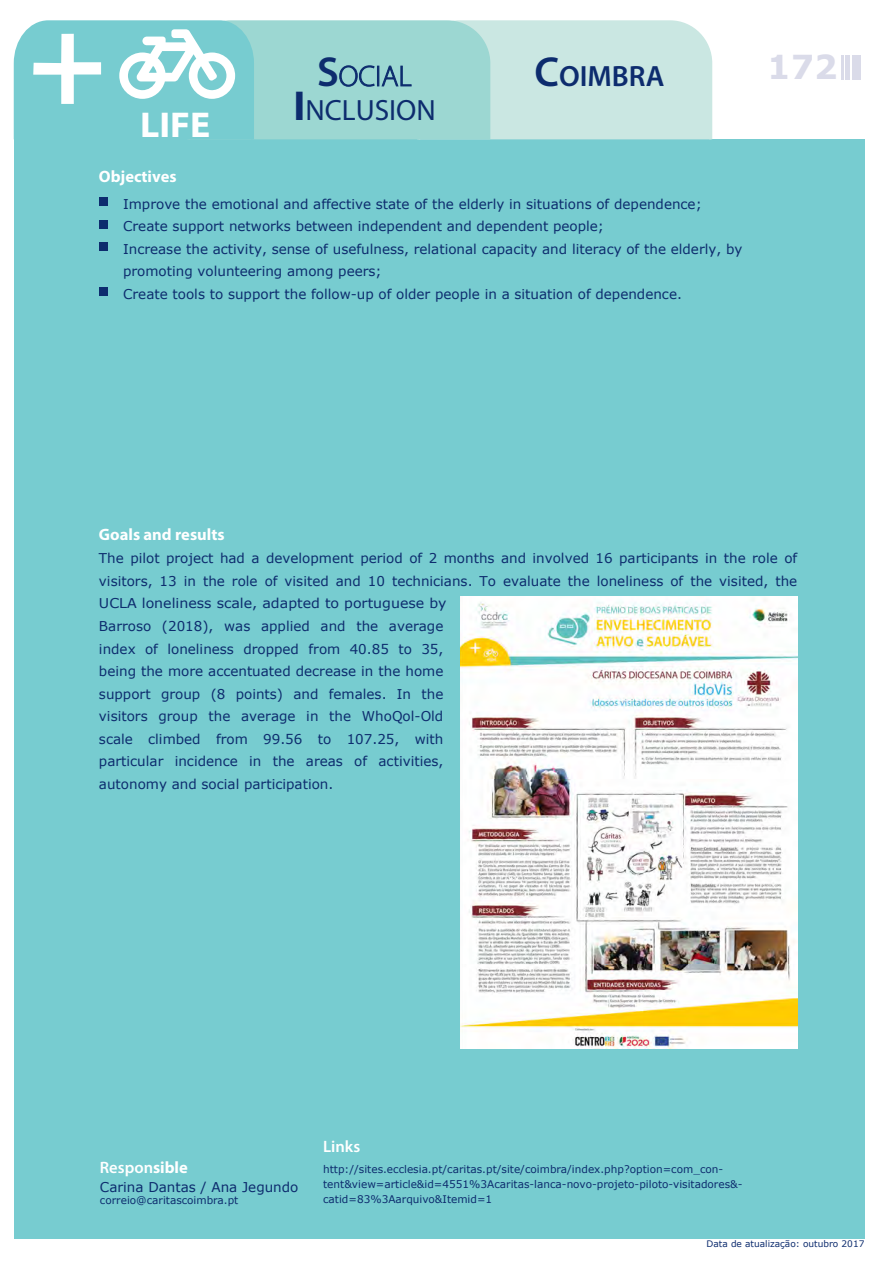
<style>
.page{position:relative;width:893px;height:1263px;background:#fff}
.page>*{position:absolute;margin:0;border:0;box-sizing:border-box;transform-origin:0 0}
.t1{font:700 36px "Myriad Pro";color:#fff;scale:1.05 1}
.t2{font:700 33px "Verdana";color:#dadbe9}
.t3{font:29.4px/34px "Myriad Pro";color:#0d2c6e;text-align:center}
.t4{font:600 29.4px "Myriad Pro";color:#0d2c6e}
.t5{font:700 16.5px "Myriad Pro";color:#fff}
.t6{font:600 16.5px "Myriad Pro";color:#fff}
.t7{font:13.5px/22.5px "Verdana";color:#0d2c6e;text-align:justify}
.t8{font:10.5px/15px "Verdana";color:#0d2c6e}
.t9{font:9px "Verdana";color:#0d2c6e}
.s1{font-weight:600;font-size:42px}
.s2{font-weight:300}
.s3{font-weight:700;font-size:42px}
.s4{font-size:42px}
.s5{font-weight:700}
</style>
<div class="page">
<div style="left:852px;top:55px;width:9px;height:24px;background:#dadbe9"></div>
<hr style="left:846px;top:55px;width:4px;height:24px;background:#dadbe9">
<hr style="left:841px;top:55px;width:2px;height:24px;background:#dadbe9">
<div style="left:14px;top:139px;width:850px;height:1100px;background:#77ccd0"></div>
<svg style="left:13px;top:20px;width:700px;height:120px;background:#a8dcd9"></svg>
<div style="left:99px;top:197px;width:8px;height:9px;background:#0d2c6e"></div>
<div style="left:99px;top:220px;width:8px;height:8px;background:#0d2c6e"></div>
<div style="left:99px;top:242px;width:8px;height:9px;background:#0d2c6e"></div>
<div style="left:99px;top:287px;width:8px;height:9px;background:#0d2c6e"></div>
<img style="left:460px;top:596px;width:337px;height:453px">
<h1 class="t1" style="left:140px;top:102px;width:68px">LIFE</h1>
<p class="t5" style="left:99px;top:165px;width:79px">Objectives</p>
<h3 class="t3" style="left:293px;top:59px;width:144px"><span class="s1">S</span><span class="s2">OCIAL<br></span><span class="s3">I</span>NCLUSION</h3>
<h3 class="t4" style="left:534px;top:57px;width:132px"><span class="s4">C</span>OIMBRA</h3>
<h2 class="t2" style="left:767px;top:44px;width:72px">172</h2>
<p class="t7" style="left:123px;top:193px;width:621px;text-align:left">Improve the emotional and affective state of the elderly in situations of dependence; Create support networks between independent and dependent people;<br>Increase the activity, sense of usefulness, relational capacity and literacy of the elderly, by promoting volunteering among peers;<br>Create tools to support the follow-up of older people in a situation of dependence.</p>
<p class="t5" style="left:99px;top:523px;width:127px">Goals and results</p>
<p class="t7" style="left:99px;top:547px;width:700px">The pilot project had a development period of 2 months and involved 16 participants in the role of visitors, 13 in the role of visited and 10 technicians. To evaluate the loneliness of the visited, the UCLA loneliness scale, adapted to portuguese by</p>
<p class="t7" style="left:99px;top:615px;width:346px">Barroso (2018), was applied and the average index of loneliness dropped from 40.85 to 35, being the more accentuated decrease in the home support group (8 points) and females. In the visitors group the average in the WhoQol-Old scale climbed from 99.56 to 107.25, with particular incidence in the areas of activities, autonomy and social participation.</p>
<p class="t6" style="left:100px;top:1156px;width:89px">Respon<span class="s5">sible</span></p>
<p class="t7" style="left:100px;top:1175px;width:200px">Carina Dantas / Ana Jegundo</p>
<p class="t8" style="left:100px;top:1192px;width:140px">correio@caritascoimbra.pt</p>
<p class="t6" style="left:323px;top:1136px;width:39px">Links</p>
<p class="t8" style="left:323px;top:1162px;width:421px">http://sites.ecclesia.pt/caritas.pt/site/coimbra/index.php?option=com_con&shy;tent&amp;view=article&amp;id=4551%3Acaritas-lanca-novo-projeto-piloto-visitadores&amp;- catid=83%3Aarquivo&amp;Itemid=1</p>
<p class="t9" style="left:706px;top:1238px;width:159px">Data de atualização: outubro 2017</p>
</div>
